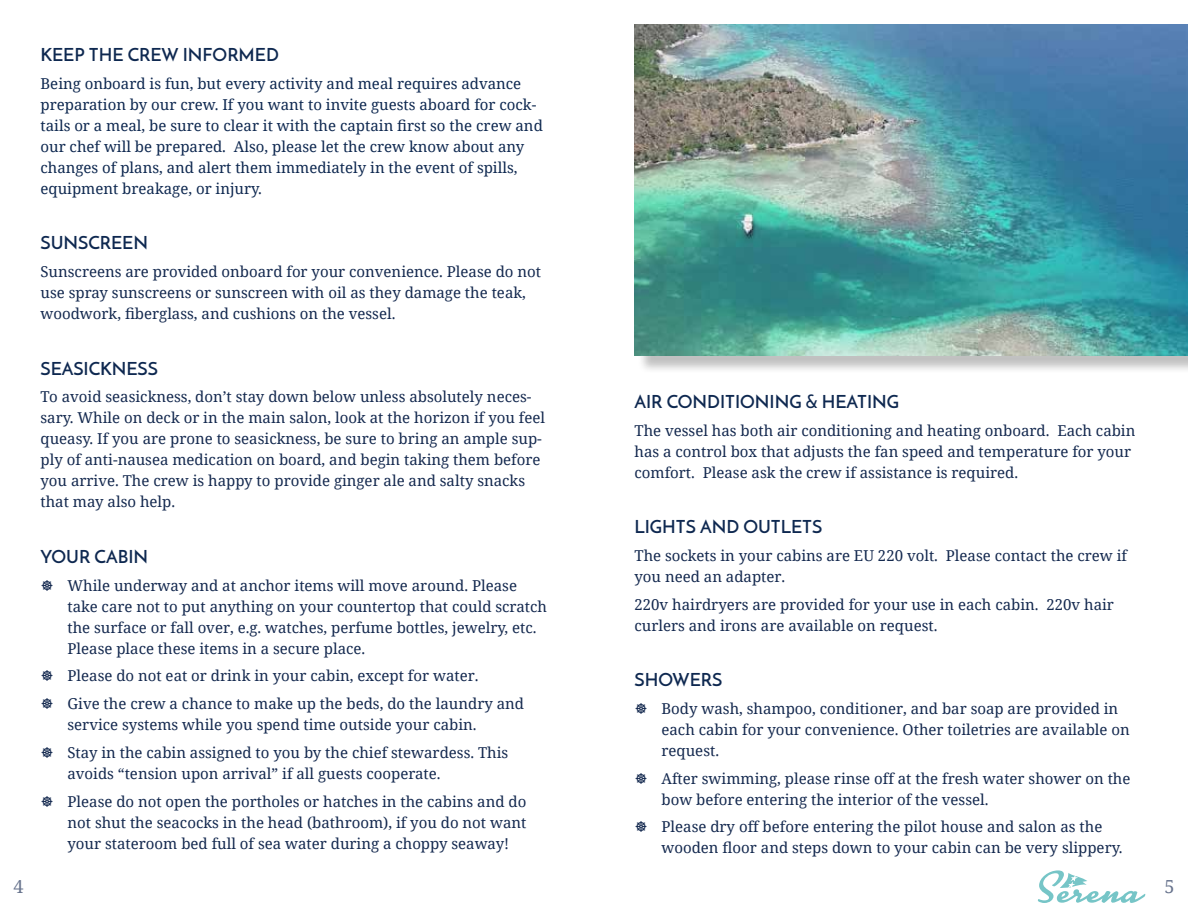
<style>
.page{position:relative;width:1188px;height:918px;background:#fff}
.page>*{position:absolute;margin:0;border:0;box-sizing:border-box;transform-origin:0 0}
.t1{font:18px "Reem Kufi";color:#0e2850}
.t2{font:18px "Noto Serif";color:#67738d}
.t3{font:15px/21px "Noto Serif";color:#14294f}
.t4{font:15px/21px "Noto Serif";color:#0e2850}
</style>
<div class="page">
<svg style="left:1038px;top:870px;width:108px;height:33px"></svg>
<div style="left:637px;top:27px;width:551px;height:347px;background:#000;opacity:.25"></div>
<img style="left:634px;top:25px;width:554px;height:330px">
<p class="t1" style="left:40px;top:43px;width:240px">KEEP THE CREW INFORMED</p>
<p class="t4" style="left:40px;top:72px;width:504px">Being onboard is fun, but every activity and meal requires advance preparation by our crew. If you want to invite guests aboard for cock&shy;tails or a meal, be sure to clear it with the captain first so the crew and our chef will be prepared. Also, please let the crew know about any changes of plans, and alert them immediately in the event of spills, equipment breakage, or injury.</p>
<p class="t1" style="left:40px;top:231px;width:109px">SUNSCREEN</p>
<p class="t3" style="left:40px;top:261px;width:502px">Sunscreens are provided onboard for your convenience. Please do not use spray sunscreens or sunscreen with oil as they damage the teak, woodwork, fiberglass, and cushions on the vessel.</p>
<p class="t1" style="left:40px;top:356px;width:119px">SEASICKNESS</p>
<p class="t3" style="left:40px;top:386px;width:506px">To avoid seasickness, don’t stay down below unless absolutely neces&shy;sary. While on deck or in the main salon, look at the horizon if you feel queasy. If you are prone to seasickness, be sure to bring an ample sup&shy;ply of anti-nausea medication on board, and begin taking them before you arrive. The crew is happy to provide ginger ale and salty snacks that may also help.</p>
<p class="t1" style="left:40px;top:545px;width:109px">YOUR CABIN</p>
<p class="t3" style="left:68px;top:574px;width:481px">While underway and at anchor items will move around. Please take care not to put anything on your countertop that could scratch the surface or fall over, e.g. watches, perfume bottles, jewelry, etc.<br>Please place these items in a secure place.</p>
<p class="t3" style="left:68px;top:662px;width:458px;line-height:27.8px">Please do not eat or drink in your cabin, except for water.<br>Give the crew a chance to make up the beds, do the laundry and</p>
<p class="t3" style="left:68px;top:710px;width:442px;line-height:27.8px">service systems while you spend time outside your cabin.<br>Stay in the cabin assigned to you by the chief stewardess. This</p>
<p class="t3" style="left:68px;top:759px;width:460px;line-height:27.8px">avoids “tension upon arrival” if all guests cooperate.<br>Please do not open the portholes or hatches in the cabins and do</p>
<p class="t3" style="left:68px;top:811px;width:460px">not shut the seacocks in the head (bathroom), if you do not want your stateroom bed full of sea water during a choppy seaway!</p>
<p class="t1" style="left:634px;top:390px;width:266px">AIR CONDITIONING &amp; HEATING</p>
<p class="t3" style="left:634px;top:419px;width:502px">The vessel has both air conditioning and heating onboard. Each cabin has a control box that adjusts the fan speed and temperature for your comfort. Please ask the crew if assistance is required.</p>
<p class="t1" style="left:634px;top:515px;width:189px">LIGHTS AND OUTLETS</p>
<p class="t3" style="left:634px;top:544px;width:494px">The sockets in your cabins are EU 220 volt. Please contact the crew if you need an adapter.</p>
<p class="t3" style="left:634px;top:593px;width:481px">220v hairdryers are provided for your use in each cabin. 220v hair curlers and irons are available on request.</p>
<p class="t1" style="left:634px;top:668px;width:89px">SHOWERS</p>
<p class="t3" style="left:662px;top:697px;width:470px">Body wash, shampoo, conditioner, and bar soap are provided in each cabin for your convenience. Other toiletries are available on request.</p>
<p class="t3" style="left:662px;top:767px;width:471px">After swimming, please rinse off at the fresh water shower on the bow before entering the interior of the vessel.</p>
<p class="t3" style="left:662px;top:816px;width:463px">Please dry off before entering the pilot house and salon as the wooden floor and steps down to your cabin can be very slippery.</p>
<p class="t2" style="left:14px;top:874px;width:12px">4</p>
<p class="t2" style="left:1164px;top:874px;width:12px">5</p>
</div>
